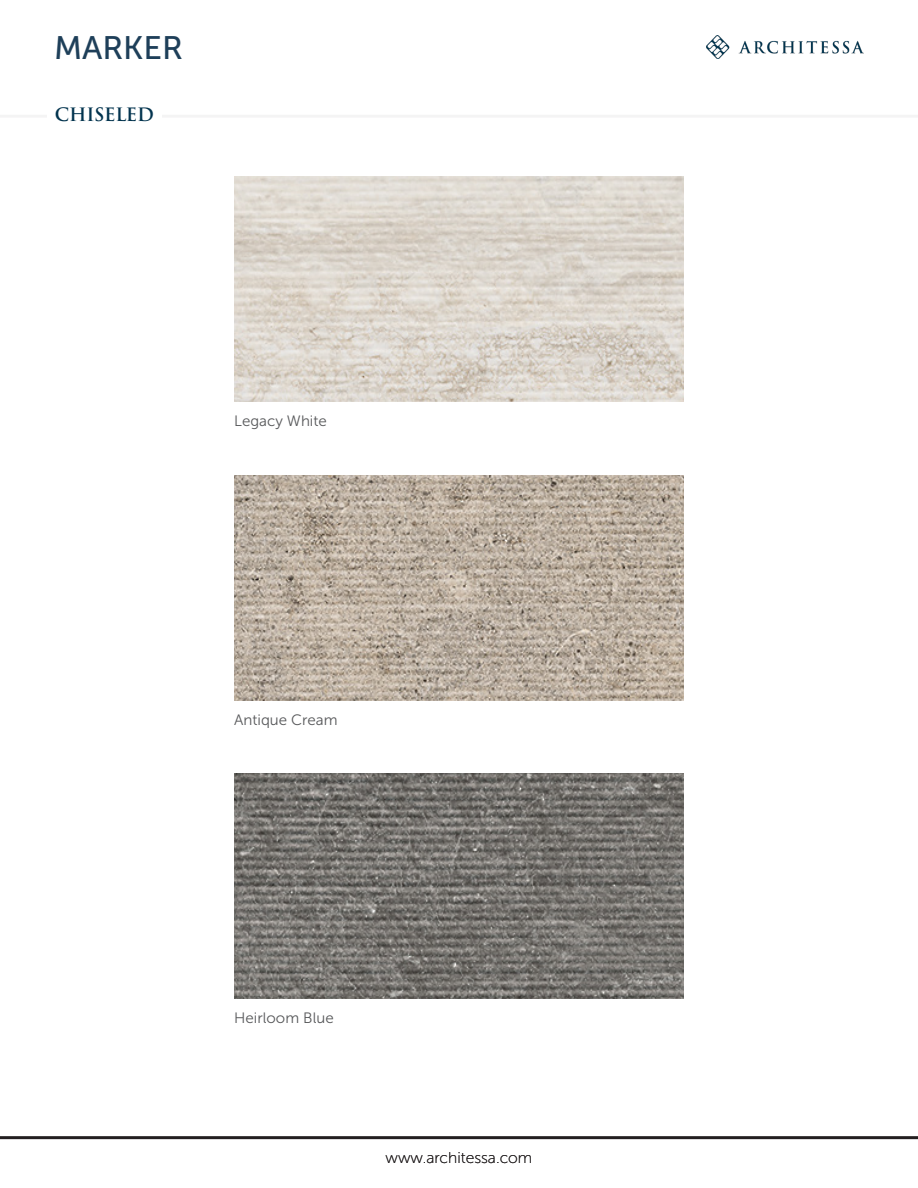
<style>
.page{position:relative;width:918px;height:1188px;background:#fff}
.page>*{position:absolute;margin:0;border:0;box-sizing:border-box;transform-origin:0 0}
.t1{font:32.4px "Museo Sans 500";color:#1e3f59}
.t2{font:600 18px "Trajan Pro 3";letter-spacing:-.01em;color:#02334e}
.t3{font:15.6px "Museo Sans 100";color:#231f20}
.t4{font:15px "Museo Sans 300";color:#57585a}
</style>
<div class="page">
<hr style="left:0;top:1136px;width:918px;height:3px;background:#231f20">
<img style="left:706px;top:36px;width:158px;height:23px">
<img style="left:234px;top:177px;width:450px;height:225px">
<img style="left:234px;top:475px;width:450px;height:225px">
<img style="left:234px;top:774px;width:450px;height:224px">
<hr style="left:0;top:115px;width:918px;height:3px;background:#231f20">
<div style="left:47px;top:102px;width:114px;height:24px;background:#fff"></div>
<h1 class="t1" style="left:54px;top:30px;width:130px">MARKER</h1>
<p class="t2" style="left:55px;top:101px;width:101px">CHISELED</p>
<p class="t4" style="left:234px;top:413px;width:94px">Legacy White</p>
<p class="t4" style="left:234px;top:711px;width:105px">Antique Cream</p>
<p class="t4" style="left:234px;top:1010px;width:101px">Heirloom Blue</p>
<p class="t3" style="left:386px;top:1149px;width:148px">www.architessa.com</p>
</div>
